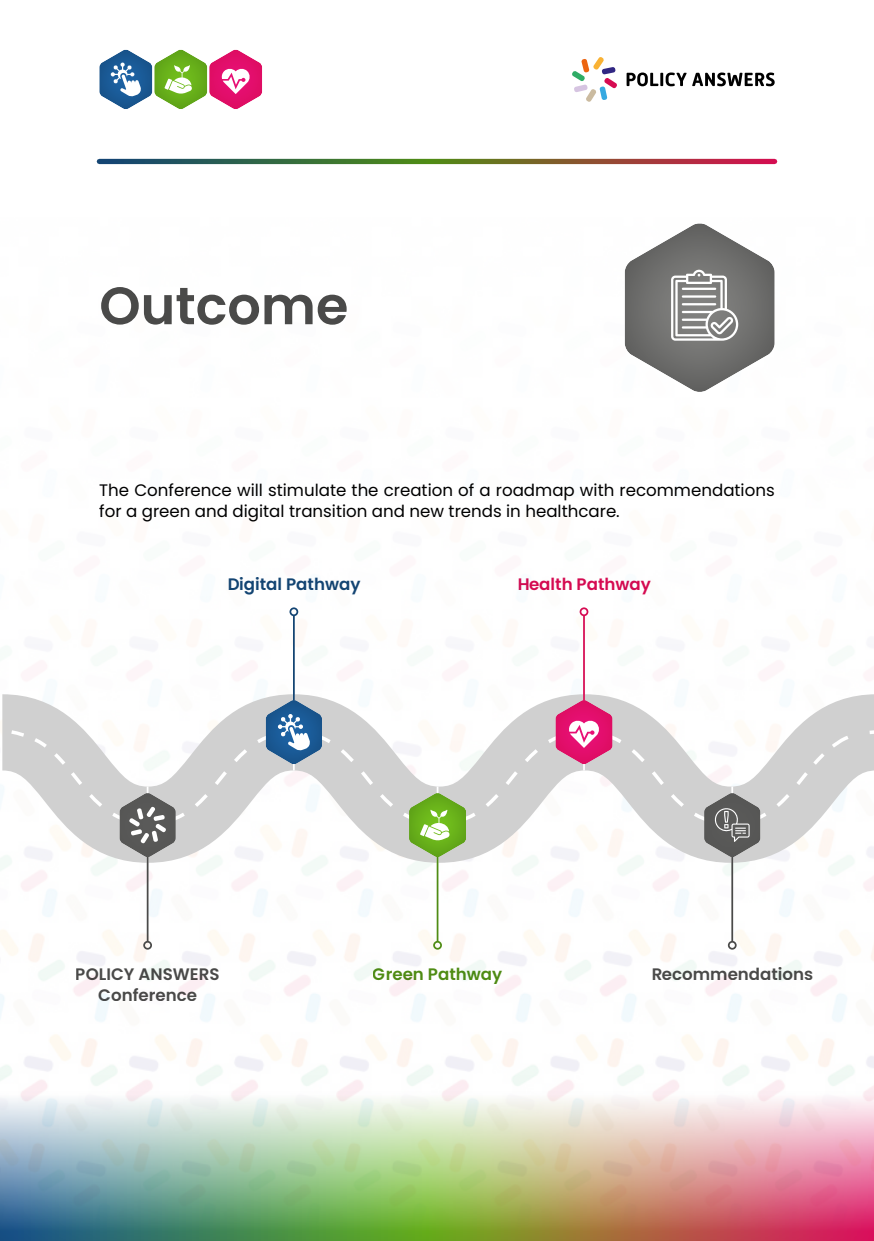
<style>
.page{position:relative;width:874px;height:1241px;background:#fff}
.page>*{position:absolute;margin:0;border:0;box-sizing:border-box;transform-origin:0 0}
.t1{font:600 52.5px "Poppins";color:#4a4a49}
.t2{font:16.62px/21px "Poppins";color:#000}
.t3{font:600 16.62px/21px "Poppins";color:#4a4a49;text-align:center}
.t4{font:600 16.62px "Poppins";color:#144573}
.t5{font:600 16.62px "Poppins";color:#d60b52}
.t6{font:600 16.62px "Poppins";color:#4f8c14}
</style>
<div class="page">
<img style="left:0;top:85px;width:873px;height:1004px">
<div style="left:99px;top:47px;width:56px;height:63px;background:#fff"></div>
<div style="left:153px;top:47px;width:56px;height:63px;background:#fff"></div>
<div style="left:208px;top:47px;width:56px;height:63px;background:#fff"></div>
<svg style="left:99px;top:49px;width:163px;height:60px"></svg>
<svg style="left:99px;top:159px;width:675px;height:5px;background:#62593b"></svg>
<svg style="left:571px;top:57px;width:45px;height:45px"></svg>
<svg style="left:626px;top:72px;width:148px;height:14px"></svg>
<svg style="left:2px;top:694px;width:871px;height:168px"></svg>
<svg style="left:0;top:726px;width:873px;height:100px"></svg>
<div style="left:0;top:1089px;width:873px;height:151px;background:#fff;opacity:.5"></div>
<hr style="left:147px;top:827px;width:1px;height:114px;background:#4a4a49">
<div style="left:143px;top:940px;width:9px;height:9px;border:2px solid #4a4a49;border-radius:50%"></div>
<hr style="left:436px;top:827px;width:2px;height:114px;background:#4f8c14">
<div style="left:433px;top:940px;width:8px;height:9px;border:2px solid #4f8c14;border-radius:50%"></div>
<hr style="left:293px;top:615px;width:1px;height:114px;background:#144573">
<div style="left:289px;top:607px;width:9px;height:9px;border:2px solid #144573;border-radius:50%"></div>
<hr style="left:583px;top:615px;width:1px;height:114px;background:#d60b52">
<div style="left:579px;top:607px;width:9px;height:9px;border:2px solid #d60b52;border-radius:50%"></div>
<hr style="left:731px;top:827px;width:1px;height:114px;background:#4a4a49">
<div style="left:727px;top:940px;width:9px;height:9px;border:2px solid #4a4a49;border-radius:50%"></div>
<svg style="left:85px;top:784px;width:131px;height:73px;background:#b7b6b6"></svg>
<div style="left:265px;top:697px;width:59px;height:67px;background:#d0d0d0"></div>
<svg style="left:230px;top:699px;width:132px;height:72px"></svg>
<svg style="left:376px;top:784px;width:131px;height:73px;background:#bacca7"></svg>
<div style="left:554px;top:697px;width:61px;height:68px;background:#d0d0d0"></div>
<svg style="left:521px;top:699px;width:132px;height:72px"></svg>
<div style="left:624px;top:220px;width:152px;height:173px;background:#fff;opacity:.81"></div>
<svg style="left:624px;top:223px;width:150px;height:169px"></svg>
<svg style="left:666px;top:784px;width:131px;height:73px;background:#b3b3b3"></svg>
<h1 class="t1" style="left:99px;top:275px;width:250px">Outcome</h1>
<p class="t2" style="left:99px;top:480px;width:676px">The Conference will stimulate the creation of a roadmap with recommendations for a green and digital transition and new trends in healthcare.</p>
<p class="t4" style="left:227px;top:574px;width:134px">Digital Pathway</p>
<p class="t5" style="left:517px;top:574px;width:135px">Health Pathway</p>
<p class="t3" style="left:76px;top:963px;width:145px">POLICY ANSWERS<br>Conference</p>
<p class="t6" style="left:373px;top:963px;width:131px">Green Pathway</p>
<p class="t3" style="left:651px;top:963px;width:163px">Recommendations</p>
</div>
